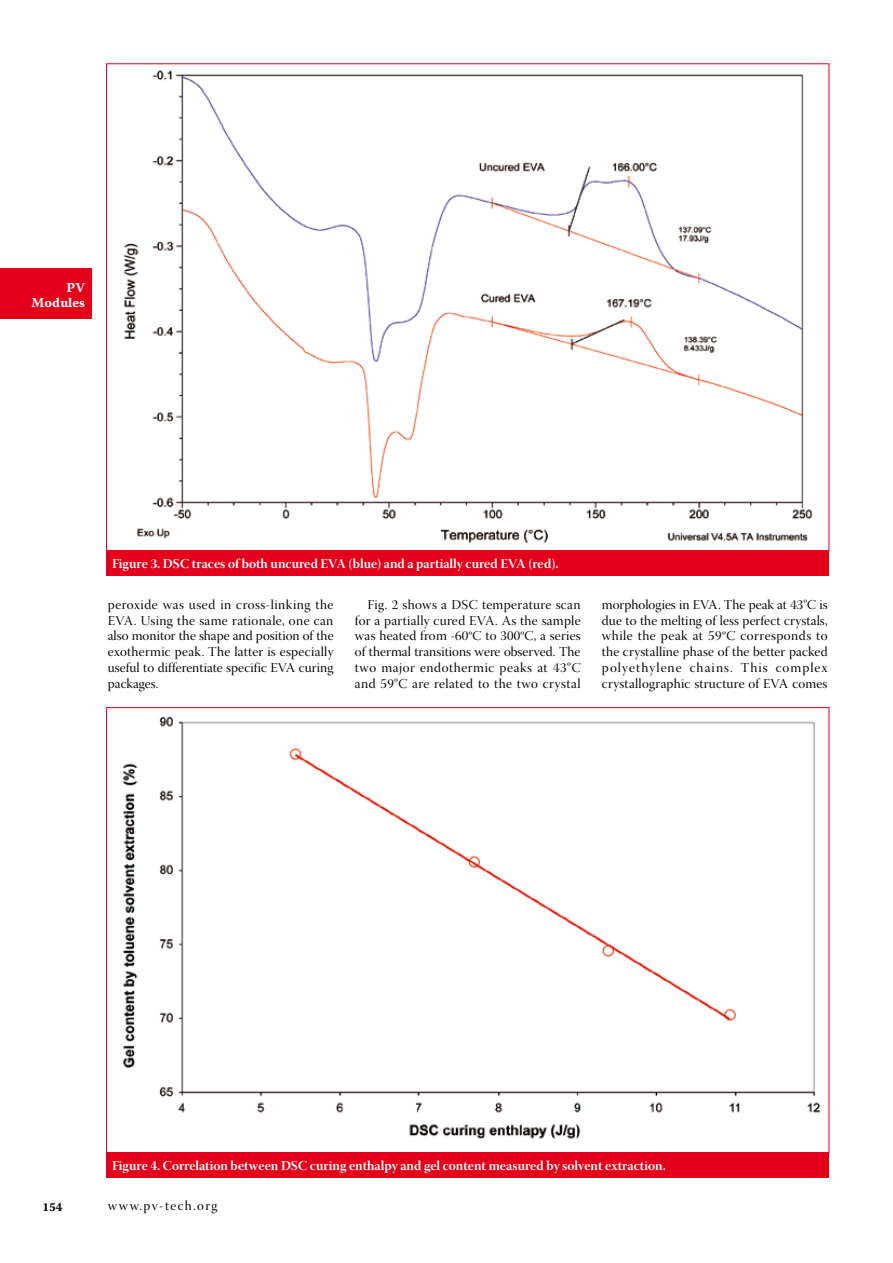
<style>
.page{position:relative;width:893px;height:1263px;background:#fff}
.page>*{position:absolute;margin:0;border:0;box-sizing:border-box;transform-origin:0 0}
.t1{font:13.5px/15.8px "Warnock Pro Disp";letter-spacing:.02em;color:#000;text-align:justify}
.t2{font:13.5px "Warnock Pro Bold Disp";color:#fff}
.t3{font:13.5px "Warnock Pro Disp";letter-spacing:.1em;color:#000}
.t4{font:13.5px/15px "Warnock Pro Bold Capt";letter-spacing:.005em;color:#fff;text-align:right}
.t5{font:12px "Warnock Pro Bold Capt";color:#000}
</style>
<div class="page">
<div style="left:0;top:268px;width:91px;height:51px;background:#e2001a"></div>
<img style="left:123px;top:716px;width:698px;height:423px">
<div style="left:106px;top:1152px;width:723px;height:26px;background:#e2001a"></div>
<img style="left:123px;top:70px;width:690px;height:474px">
<div style="left:106px;top:550px;width:723px;height:25px;background:#e2001a"></div>
<p class="t4" style="left:32px;top:280px;width:55px">PV<br>Modules</p>
<p class="t2" style="left:112px;top:555px;width:448px">Figure 3. DSC traces of both uncured EVA (blue) and a partially cured EVA (red).</p>
<p class="t1" style="left:108px;top:598px;width:227px">peroxide was used in cross-linking the EVA. Using the same rationale, one can also monitor the shape and position of the exothermic peak. The latter is especially useful to differentiate specific EVA curing packages.</p>
<p class="t1" style="left:355px;top:598px;width:227px;text-indent:13px">Fig. 2 shows a DSC temperature scan for a partially cured EVA. As the sample was heated from -60ºC to 300ºC, a series of thermal transitions were observed. The two major endothermic peaks at 43ºC and 59ºC are related to the two crystal</p>
<p class="t1" style="left:602px;top:598px;width:227px">morphologies in EVA. The peak at 43ºC is due to the melting of less perfect crystals, while the peak at 59ºC corresponds to the crystalline phase of the better packed polyethylene chains. This complex crystallographic structure of EVA comes</p>
<p class="t2" style="left:112px;top:1157px;width:555px">Figure 4. Correlation between DSC curing enthalpy and gel content measured by solvent extraction.</p>
<p class="t5" style="left:43px;top:1200px;width:22px">154</p>
<p class="t3" style="left:108px;top:1198px;width:111px">www.pv-tech.org</p>
</div>
